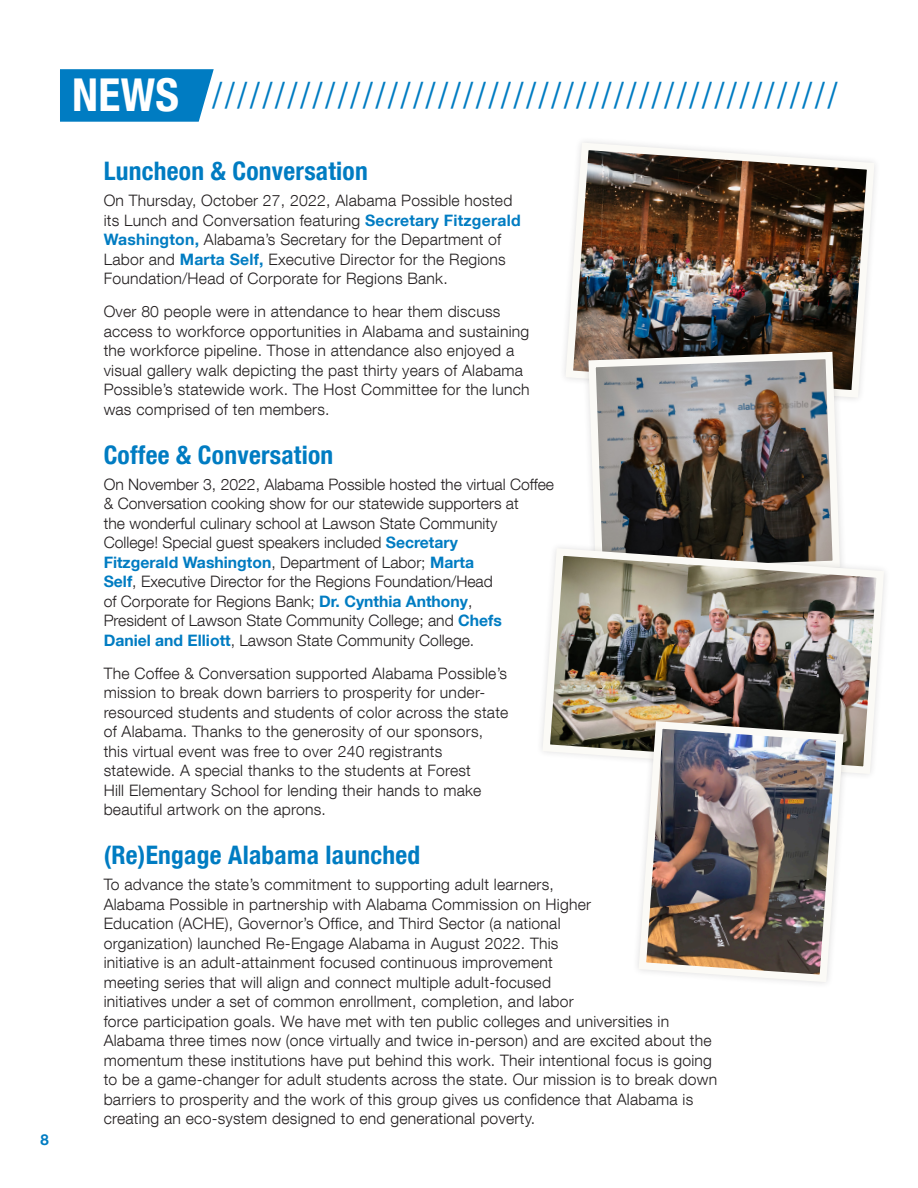
<style>
.page{position:relative;width:918px;height:1188px;background:#fff}
.page>*{position:absolute;margin:0;border:0;box-sizing:border-box;transform-origin:0 0}
.t1{font:700 condensed 45.3px "Helvetica Neue LT Com";color:#fff}
.t2{font:37.95px "Minion Pro";color:#007cc2}
.t3{font:700 condensed 25.5px "Helvetica Neue LT Com";letter-spacing:.01em;color:#007cc2}
.BodyText{font:300 15.75px/19.5px "Helvetica Neue LT Com";letter-spacing:.015em;color:#231f20}
.t4{font:700 15px "Helvetica Neue LT Com";color:#007cc2}
.s1{font-weight:700;color:#007cc2}
</style>
<div class="page">
<svg style="left:60px;top:69px;width:154px;height:53px"></svg>
<img style="left:564px;top:141px;width:312px;height:258px">
<div style="left:582px;top:345px;width:265px;height:238px;background:#231f20;opacity:.15"></div>
<img style="left:585px;top:348px;width:259px;height:193px">
<div style="left:536px;top:541px;width:355px;height:240px;background:#231f20;opacity:.15"></div>
<img style="left:539px;top:544px;width:349px;height:234px">
<div style="left:632px;top:714px;width:218px;height:275px;background:#231f20;opacity:.15"></div>
<img style="left:635px;top:717px;width:212px;height:269px">
<p class="t4" style="left:40px;top:1130px;width:10px">8</p>
<h2 class="t1" style="left:72px;top:68px;width:109px">NEWS</h2>
<p class="t2" style="left:211px;top:69px;width:629px">//////////////////////////////////////////////////</p>
<h2 class="t3" style="left:104px;top:156px;width:266px">Luncheon &amp; Conversation</h2>
<p class="BodyText" style="left:104px;top:191px;width:418px">On Thursday, October 27, 2022, Alabama Possible hosted its Lunch and Conversation featuring <span class="s1">Secretary Fitzgerald Washington,</span> Alabama’s Secretary for the Department of Labor and <span class="s1">Marta Self,</span> Executive Director for the Regions Foundation/Head of Corporate for Regions Bank.</p>
<p class="BodyText" style="left:104px;top:302px;width:428px">Over 80 people were in attendance to hear them discuss access to workforce opportunities in Alabama and sustaining the workforce pipeline. Those in attendance also enjoyed a visual gallery walk depicting the past thirty years of Alabama Possible’s statewide work. The Host Committee for the lunch was comprised of ten members.</p>
<h2 class="t3" style="left:104px;top:439px;width:231px">Coffee &amp; Conversation</h2>
<p class="BodyText" style="left:104px;top:474px;width:452px">On November 3, 2022, Alabama Possible hosted the virtual Coffee &amp; Conversation cooking show for our statewide supporters at<br>the wonderful culinary school at Lawson State Community College! Special guest speakers included <span class="s1">Secretary<br>Fitzgerald Washington</span>, Department of Labor; <span class="s1">Marta<br>Self</span>, Executive Director for the Regions Foundation/Head<br>of Corporate for Regions Bank; <span class="s1">Dr. Cynthia Anthony</span>,<br>President of Lawson State Community College; and <span class="s1">Chefs<br>Daniel and Elliott</span>, Lawson State Community College.</p>
<p class="BodyText" style="left:104px;top:663px;width:406px">The Coffee &amp; Conversation supported Alabama Possible’s mission to break down barriers to prosperity for under&shy;resourced students and students of color across the state of Alabama. Thanks to the generosity of our sponsors, this virtual event was free to over 240 registrants statewide. A special thanks to the students at Forest<br>Hill Elementary School for lending their hands to make beautiful artwork on the aprons.</p>
<h2 class="t3" style="left:104px;top:840px;width:318px">(Re)Engage Alabama launched</h2>
<p class="BodyText" style="left:104px;top:875px;width:615px">To advance the state’s commitment to supporting adult learners,<br>Alabama Possible in partnership with Alabama Commission on Higher<br>Education (ACHE), Governor’s Office, and Third Sector (a national<br>organization) launched Re-Engage Alabama in August 2022. This<br>initiative is an adult-attainment focused continuous improvement<br>meeting series that will align and connect multiple adult-focused<br>initiatives under a set of common enrollment, completion, and labor<br>force participation goals. We have met with ten public colleges and universities in Alabama three times now (once virtually and twice in-person) and are excited about the momentum these institutions have put behind this work. Their intentional focus is going to be a game-changer for adult students across the state. Our mission is to break down barriers to prosperity and the work of this group gives us confidence that Alabama is creating an eco-system designed to end generational poverty.</p>
</div>
